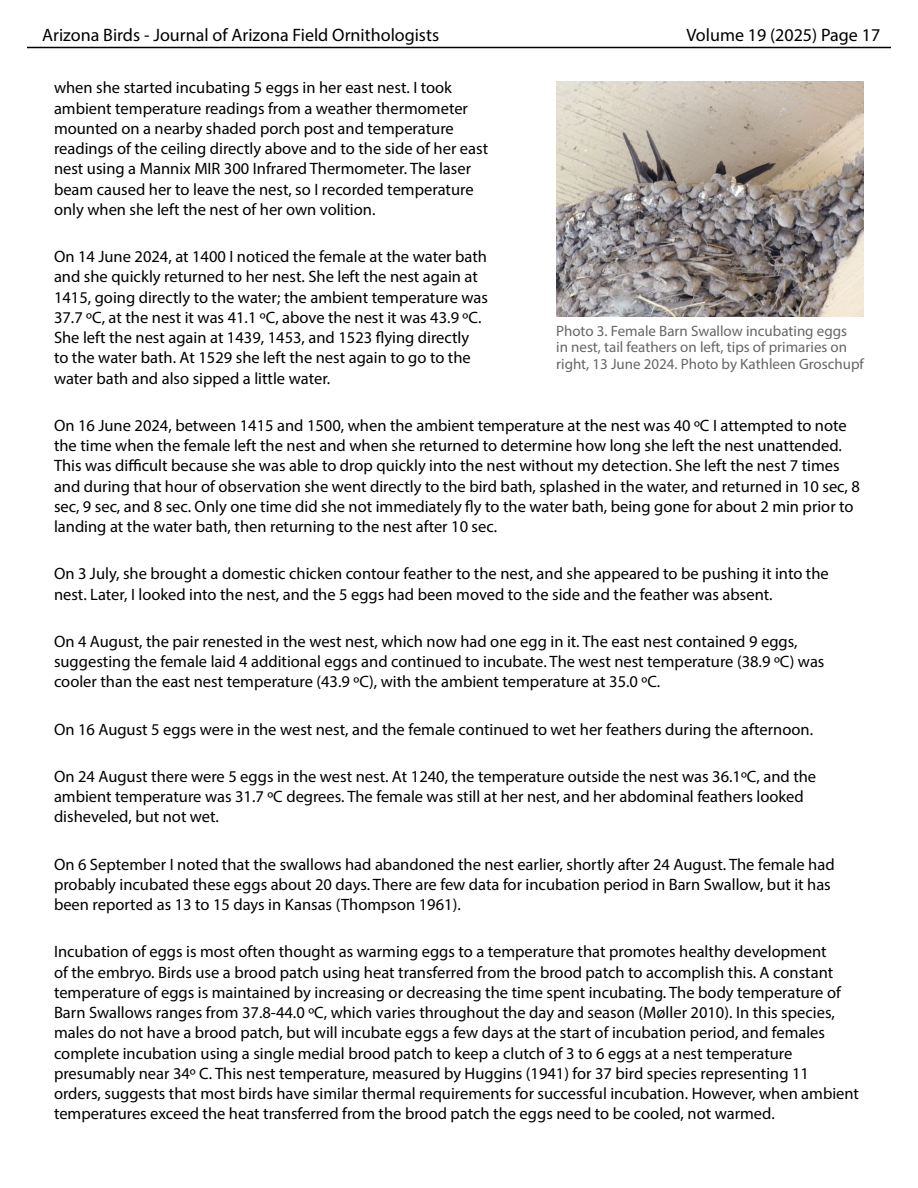
<style>
.page{position:relative;width:918px;height:1188px;background:#fff}
.page>*{position:absolute;margin:0;border:0;box-sizing:border-box;transform-origin:0 0}
.t1{font:18px "Myriad Pro";color:#000}
.t2{font:16.5px/20.2px "Myriad Pro";color:#000}
.t3{font:15px/16.5px "Myriad Pro";color:#666}
</style>
<div class="page">
<hr style="left:27px;top:47px;width:864px;height:1px;background:#000">
<img style="left:556px;top:81px;width:308px;height:235px">
<p class="t1" style="left:42px;top:23px;width:399px">Arizona Birds - Journal of Arizona Field Ornithologists</p>
<p class="t1" style="left:687px;top:23px;width:195px">Volume 19 (2025) Page 17</p>
<p class="t2" style="left:54px;top:77px;width:436px">when she started incubating 5 eggs in her east nest. I took ambient temperature readings from a weather thermometer mounted on a nearby shaded porch post and temperature readings of the ceiling directly above and to the side of her east nest using a Mannix MIR 300 Infrared Thermometer. The laser beam caused her to leave the nest, so I recorded temperature only when she left the nest of her own volition.</p>
<p class="t2" style="left:54px;top:246px;width:436px">On 14 June 2024, at 1400 I noticed the female at the water bath and she quickly returned to her nest. She left the nest again at 1415, going directly to the water; the ambient temperature was 37.7 oC, at the nest it was 41.1 oC, above the nest it was 43.9 oC.<br>She left the nest again at 1439, 1453, and 1523 flying directly<br>to the water bath. At 1529 she left the nest again to go to the water bath and also sipped a little water.</p>
<p class="t2" style="left:54px;top:415px;width:807px">On 16 June 2024, between 1415 and 1500, when the ambient temperature at the nest was 40 oC I attempted to note the time when the female left the nest and when she returned to determine how long she left the nest unattended.<br>This was difficult because she was able to drop quickly into the nest without my detection. She left the nest 7 times and during that hour of observation she went directly to the bird bath, splashed in the water, and returned in 10 sec, 8 sec, 9 sec, and 8 sec. Only one time did she not immediately fly to the water bath, being gone for about 2 min prior to landing at the water bath, then returning to the nest after 10 sec.</p>
<p class="t2" style="left:54px;top:563px;width:776px">On 3 July, she brought a domestic chicken contour feather to the nest, and she appeared to be pushing it into the nest. Later, I looked into the nest, and the 5 eggs had been moved to the side and the feather was absent.</p>
<p class="t2" style="left:54px;top:631px;width:772px">On 4 August, the pair renested in the west nest, which now had one egg in it. The east nest contained 9 eggs, suggesting the female laid 4 additional eggs and continued to incubate. The west nest temperature (38.9 oC) was cooler than the east nest temperature (43.9 oC), with the ambient temperature at 35.0 oC.</p>
<p class="t2" style="left:54px;top:719px;width:761px">On 16 August 5 eggs were in the west nest, and the female continued to wet her feathers during the afternoon.</p>
<p class="t2" style="left:54px;top:766px;width:764px">On 24 August there were 5 eggs in the west nest. At 1240, the temperature outside the nest was 36.1oC, and the ambient temperature was 31.7 oC degrees. The female was still at her nest, and her abdominal feathers looked disheveled, but not wet.</p>
<p class="t2" style="left:54px;top:854px;width:782px">On 6 September I noted that the swallows had abandoned the nest earlier, shortly after 24 August. The female had probably incubated these eggs about 20 days. There are few data for incubation period in Barn Swallow, but it has been reported as 13 to 15 days in Kansas (Thompson 1961).</p>
<p class="t2" style="left:54px;top:941px;width:807px">Incubation of eggs is most often thought as warming eggs to a temperature that promotes healthy development<br>of the embryo. Birds use a brood patch using heat transferred from the brood patch to accomplish this. A constant temperature of eggs is maintained by increasing or decreasing the time spent incubating. The body temperature of Barn Swallows ranges from 37.8-44.0 oC, which varies throughout the day and season (Møller 2010). In this species, males do not have a brood patch, but will incubate eggs a few days at the start of incubation period, and females complete incubation using a single medial brood patch to keep a clutch of 3 to 6 eggs at a nest temperature presumably near 34º C. This nest temperature, measured by Huggins (1941) for 37 bird species representing 11 orders, suggests that most birds have similar thermal requirements for successful incubation. However, when ambient temperatures exceed the heat transferred from the brood patch the eggs need to be cooled, not warmed.</p>
<p class="t3" style="left:556px;top:322px;width:309px">Photo 3. Female Barn Swallow incubating eggs<br>in nest, tail feathers on left, tips of primaries on right, 13 June 2024. Photo by Kathleen Groschupf</p>
</div>
